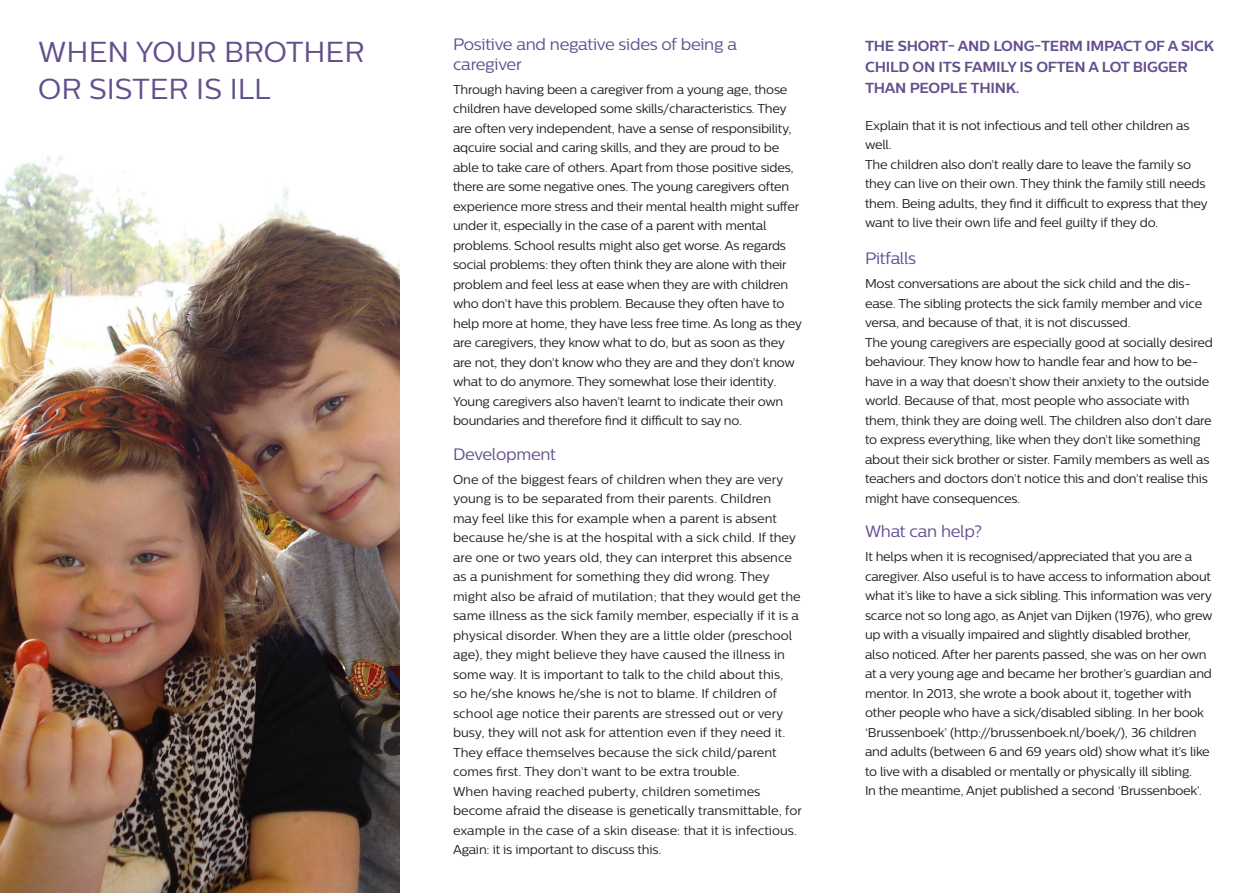
<style>
.page{position:relative;width:1255px;height:893px;background:#fff}
.page>*{position:absolute;margin:0;border:0;box-sizing:border-box;transform-origin:0 0}
.t1{font:28.95px/37.2px "Centrale Sans";color:#644f8d}
.t2{font:16.5px/19.5px "Centrale Sans";letter-spacing:-.02em;color:#644f8d}
.t3{font:700 14.55px/21px "Centrale Sans";letter-spacing:-.02em;color:#644f8d}
.t4{font:12.75px/19.5px "Centrale Sans";letter-spacing:-.02em;color:#231f20}
.t5{font:12.75px/19.5px "Centrale Sans";color:#231f20}
</style>
<div class="page">
<img style="left:0;top:156px;width:399px;height:737px">
<p class="t2" style="left:453px;top:35px;width:285px">Positive and negative sides of being a caregiver</p>
<p class="t4" style="left:453px;top:79px;width:350px">Through having been a caregiver from a young age, those children have developed some skills/characteristics. They are often very independent, have a sense of responsibility, aqcuire social and caring skills, and they are proud to be able to take care of others. Apart from those positive sides, there are some negative ones. The young caregivers often experience more stress and their mental health might suffer under it, especially in the case of a parent with mental problems. School results might also get worse. As regards social problems: they often think they are alone with their problem and feel less at ease when they are with children who don’t have this problem. Because they often have to help more at home, they have less free time. As long as they are caregivers, they know what to do, but as soon as they are not, they don’t know who they are and they don’t know what to do anymore. They somewhat lose their identity.<br>Young caregivers also haven’t learnt to indicate their own boundaries and therefore find it difficult to say no.</p>
<p class="t2" style="left:453px;top:444px;width:104px">Development</p>
<p class="t5" style="left:453px;top:469px;width:349px">One of the biggest fears of children when they are very young is to be separated from their parents. Children<br>may feel like this for example when a parent is absent because he/she is at the hospital with a sick child. If they are one or two years old, they can interpret this absence as a punishment for something they did wrong. They might also be afraid of mutilation; that they would get the same illness as the sick family member, especially if it is a physical disorder. When they are a little older (preschool age), they might believe they have caused the illness in some way. It is important to talk to the child about this,<br>so he/she knows he/she is not to blame. If children of school age notice their parents are stressed out or very busy, they will not ask for attention even if they need it.<br>They efface themselves because the sick child/parent comes first. They don’t want to be extra trouble.</p>
<p class="t5" style="left:453px;top:781px;width:350px">When having reached puberty, children sometimes become afraid the disease is genetically transmittable, for example in the case of a skin disease: that it is infectious.<br>Again: it is important to discuss this.</p>
<p class="t1" style="left:38px;top:33px;width:327px">WHEN YOUR BROTHER<br>OR SISTER IS ILL</p>
<p class="t3" style="left:865px;top:35px;width:351px">THE SHORT- AND LONG-TERM IMPACT OF A SICK<br>CHILD ON ITS FAMILY IS OFTEN A LOT BIGGER<br>THAN PEOPLE THINK.</p>
<p class="t4" style="left:865px;top:115px;width:326px">Explain that it is not infectious and tell other children as well.</p>
<p class="t4" style="left:865px;top:154px;width:344px">The children also don’t really dare to leave the family so they can live on their own. They think the family still needs them. Being adults, they find it difficult to express that they want to live their own life and feel guilty if they do.</p>
<p class="t2" style="left:865px;top:248px;width:53px">Pitfalls</p>
<p class="t4" style="left:865px;top:274px;width:339px">Most conversations are about the sick child and the dis&shy;ease. The sibling protects the sick family member and vice versa, and because of that, it is not discussed.</p>
<p class="t4" style="left:865px;top:332px;width:349px">The young caregivers are especially good at socially desired behaviour. They know how to handle fear and how to be&shy;have in a way that doesn’t show their anxiety to the outside world. Because of that, most people who associate with them, think they are doing well. The children also don’t dare to express everything, like when they don’t like something about their sick brother or sister. Family members as well as teachers and doctors don’t notice this and don’t realise this might have consequences.</p>
<p class="t2" style="left:865px;top:521px;width:119px">What can help?</p>
<p class="t4" style="left:865px;top:547px;width:349px">It helps when it is recognised/appreciated that you are a caregiver. Also useful is to have access to information about what it’s like to have a sick sibling. This information was very scarce not so long ago, as Anjet van Dijken (1976), who grew up with a visually impaired and slightly disabled brother, also noticed. After her parents passed, she was on her own at a very young age and became her brother’s guardian and mentor. In 2013, she wrote a book about it, together with other people who have a sick/disabled sibling. In her book ‘Brussenboek’ (http://brussenboek.nl/boek/), 36 children and adults (between 6 and 69 years old) show what it’s like to live with a disabled or mentally or physically ill sibling.<br>In the meantime, Anjet published a second ‘Brussenboek’.</p>
</div>
